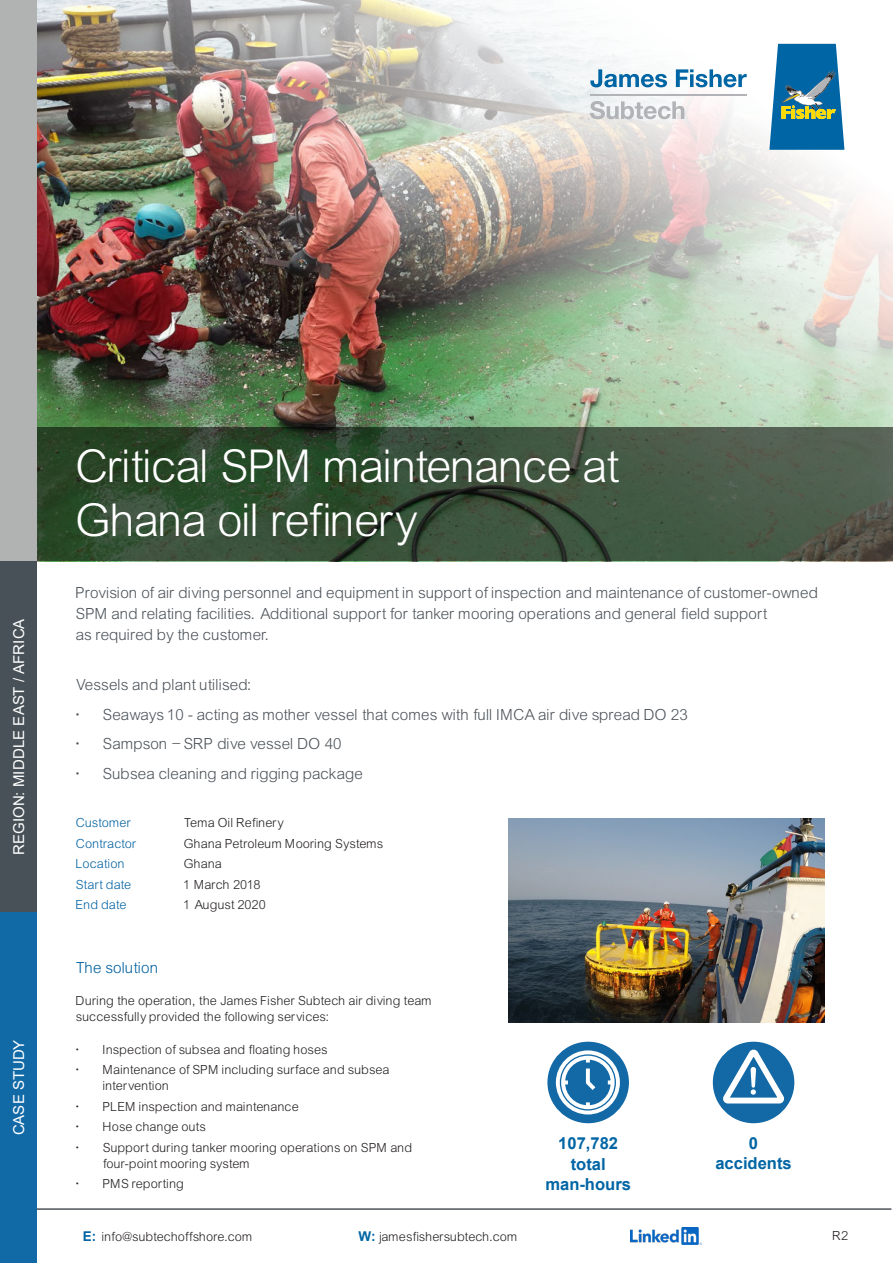
<style>
.page{position:relative;width:893px;height:1263px;background:#fff}
.page>*{position:absolute;margin:0;border:0;box-sizing:border-box;transform-origin:0 0}
.t1{font:48.75px/54px "Arial Lgt";letter-spacing:-.02em;color:#fff}
.t2{font:16.5px/21px "Arial Lgt";letter-spacing:-.005em;color:#4d545a}
.t3{font:700 16.5px/20.7px "Arial";color:#0065a4;text-align:center}
.t4{font:16.5px "Arial Lgt";letter-spacing:.005em;color:#0061a1}
.t5{font:15px "Arial";letter-spacing:.005em;color:#fff}
.t6{font:13.5px/16.2px "Arial Lgt";letter-spacing:.01em;color:#231f20}
.t7{font:13.5px "Arial Lgt";letter-spacing:.01em;color:#0061a1}
.s1{font-family:"Arial";font-weight:700;color:#0065a4}
</style>
<div class="page">
<hr style="left:0;top:1208px;width:891px;height:2px;background:#4d545a">
<img style="left:37px;top:0;width:856px;height:427px">
<svg style="left:37px;top:427px;width:856px;height:134px;background:#3b503a"></svg>
<svg style="left:547px;top:1041px;width:82px;height:83px"></svg>
<svg style="left:712px;top:1041px;width:83px;height:83px"></svg>
<img style="left:508px;top:818px;width:317px;height:205px">
<svg style="left:590px;top:69px;width:157px;height:18px"></svg>
<hr style="left:590px;top:94px;width:157px;height:1px;background:#b2b3b7">
<svg style="left:769px;top:44px;width:75px;height:106px;background:#3982a6"></svg>
<svg style="left:590px;top:101px;width:94px;height:18px"></svg>
<div style="left:0;top:876px;width:37px;height:387px;background:#1169a6"></div>
<div style="left:0;top:0;width:37px;height:912px;background:#b1b3b3"></div>
<div style="left:0;top:561px;width:37px;height:351px;background:#475157"></div>
<img style="left:630px;top:1227px;width:71px;height:17px">
<p class="t5" style="left:9px;top:855px;width:238px;rotate:-90deg">REGION: MIDDLE EAST / AFRICA</p>
<p class="t5" style="left:9px;top:1135px;width:97px;rotate:-90deg">CASE STUDY</p>
<p class="t1" style="left:78px;top:439px;width:544px">Critical SPM maintenance at<br>Ghana oil refinery</p>
<p class="t2" style="left:77px;top:582px;width:744px">Provision of air diving personnel and equipment in support of inspection and maintenance of customer-owned<br>SPM and relating facilities. Additional support for tanker mooring operations and general field support<br>as required by the customer.</p>
<p class="t2" style="left:77px;top:674px;width:178px">Vessels and plant utilised:</p>
<p class="t2" style="left:77px;top:704px;width:613px">• Seaways 10 - acting as mother vessel that comes with full IMCA air dive spread DO 23</p>
<p class="t2" style="left:77px;top:734px;width:267px">• Sampson – SRP dive vessel DO 40</p>
<p class="t2" style="left:77px;top:763px;width:289px">• Subsea cleaning and rigging package</p>
<p class="t7" style="left:77px;top:815px;width:56px">Customer</p>
<p class="t6" style="left:185px;top:815px;width:101px">Tema Oil Refinery</p>
<p class="t7" style="left:77px;top:836px;width:62px">Contractor</p>
<p class="t6" style="left:185px;top:835px;width:201px">Ghana Petroleum Mooring Systems</p>
<p class="t7" style="left:77px;top:856px;width:50px">Location</p>
<p class="t6" style="left:185px;top:856px;width:40px">Ghana</p>
<p class="t7" style="left:77px;top:877px;width:57px">Start date</p>
<p class="t6" style="left:185px;top:876px;width:78px">1 March 2018</p>
<p class="t7" style="left:77px;top:897px;width:52px">End date</p>
<p class="t6" style="left:185px;top:897px;width:83px">1 August 2020</p>
<p class="t4" style="left:77px;top:958px;width:84px">The solution</p>
<p class="t6" style="left:77px;top:993px;width:358px">During the operation, the James Fisher Subtech air diving team successfully provided the following services:</p>
<p class="t6" style="left:77px;top:1041px;width:253px">• Inspection of subsea and floating hoses</p>
<p class="t6" style="left:104px;top:1062px;width:288px;text-indent:-27px">• Maintenance of SPM including surface and subsea intervention</p>
<p class="t6" style="left:77px;top:1098px;width:224px">• PLEM inspection and maintenance</p>
<p class="t6" style="left:77px;top:1119px;width:131px">• Hose change outs</p>
<p class="t6" style="left:104px;top:1139px;width:311px;text-indent:-27px">• Support during tanker mooring operations on SPM and four-point mooring system</p>
<p class="t6" style="left:77px;top:1176px;width:110px">• PMS reporting</p>
<p class="t3" style="left:545px;top:1133px;width:87px">107,782 total man-hours</p>
<p class="t3" style="left:715px;top:1133px;width:78px">0 accidents</p>
<p class="t6" style="left:83px;top:1228px;width:172px"><span class="s1">E:</span> info@subtechoffshore.com</p>
<p class="t6" style="left:359px;top:1228px;width:161px"><span class="s1">W:</span> jamesfishersubtech.com</p>
<p class="t6" style="left:833px;top:1228px;width:17px">R2</p>
</div>
